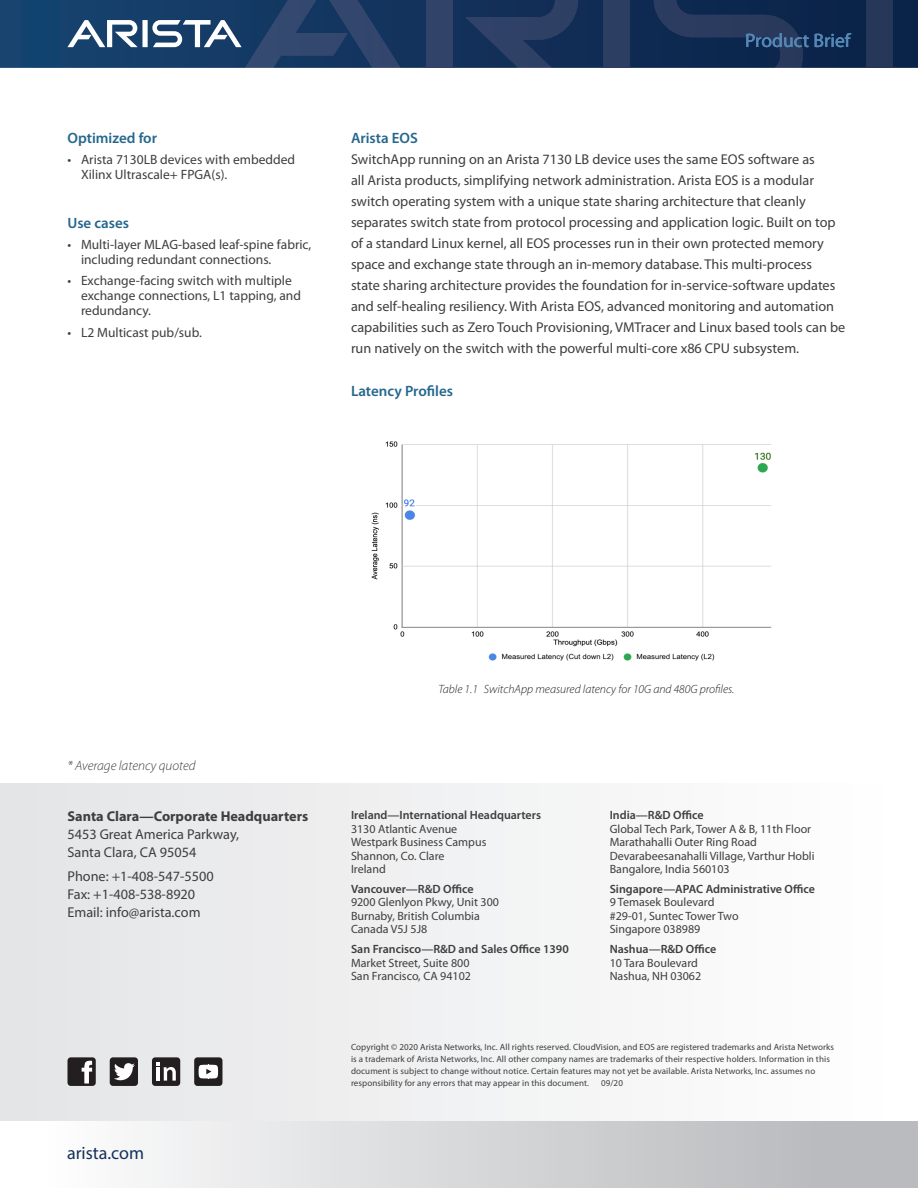
<style>
.page{position:relative;width:918px;height:1188px;background:#fff}
.page>*{position:absolute;margin:0;border:0;box-sizing:border-box;transform-origin:0 0}
.t1{font:19.5px "Myriad Pro";color:#5588b7}
.t2{font:18px "Myriad Pro";color:#14315b}
.Main_body_subhead{font:600 15px "Myriad Pro";color:#25678d}
.Main_body_text{font:14.25px/21px "Myriad Pro";color:#3e3e3f}
.t3{font:700 14.25px "Myriad Pro";color:#3e3e3f}
.Bullet_text{font:13.5px/15px "Myriad Pro";color:#3e3e3f}
.Bullet_text-2{font:italic 300 13.5px "Myriad Pro";color:#3e3e3f}
.t4{font:12px/13.5px "Myriad Pro";color:#3e3e3f}
.t5{font:600 12px "Myriad Pro";color:#3e3e3f}
.Captions{font:italic 300 12px "Myriad Pro";color:#231f20}
.t6{font:9px/12px "Myriad Pro";letter-spacing:.01em;color:#3e3e3f}
</style>
<div class="page">
<svg style="left:0;top:0;width:918px;height:68px;background:#103059"></svg>
<div style="left:426px;top:0;width:26px;height:68px;background:#314369"></div>
<svg style="left:465px;top:0;width:113px;height:68px;background:#1f365d"></svg>
<svg style="left:67px;top:0;width:333px;height:68px;background:#2f4e74"></svg>
<div style="left:604px;top:0;width:26px;height:68px;background:#2d3e63"></div>
<svg style="left:654px;top:0;width:149px;height:68px;background:#182f54"></svg>
<div style="left:867px;top:0;width:26px;height:68px;background:#273759"></div>
<div style="left:0;top:1120px;width:918px;height:68px;background:linear-gradient(to right,#fff,#b3b4b7)"></div>
<div style="left:0;top:783px;width:918px;height:337px;background:linear-gradient(to right,#e4e4e6,#fff)"></div>
<div style="left:67px;top:1057px;width:29px;height:29px;background:#231f20;border-radius:3px"></div>
<div style="left:110px;top:1057px;width:28px;height:29px;background:#231f20;border-radius:3px"></div>
<div style="left:152px;top:1057px;width:28px;height:29px;background:#231f20;border-radius:3px"></div>
<div style="left:194px;top:1057px;width:28px;height:29px;background:#231f20;border-radius:3px"></div>
<svg style="left:82px;top:1060px;width:10px;height:24px"></svg>
<svg style="left:114px;top:1063px;width:21px;height:17px"></svg>
<svg style="left:157px;top:1063px;width:19px;height:18px"></svg>
<svg style="left:199px;top:1065px;width:19px;height:14px"></svg>
<img style="left:371px;top:441px;width:401px;height:220px">
<p class="Main_body_subhead" style="left:68px;top:130px;width:91px">Optimized for</p>
<p class="Bullet_text" style="left:81px;top:152px;width:216px;text-indent:-14px">• Arista 7130LB devices with embedded<br>Xilinx Ultrascale+ FPGA(s).</p>
<p class="Main_body_subhead" style="left:68px;top:215px;width:63px">Use cases</p>
<p class="Bullet_text" style="left:81px;top:237px;width:232px;text-indent:-14px">• Multi-layer MLAG-based leaf-spine fabric, including redundant connections.</p>
<p class="Bullet_text" style="left:81px;top:273px;width:221px;text-indent:-14px">• Exchange-facing switch with multiple exchange connections, L1 tapping, and redundancy.</p>
<p class="Bullet_text" style="left:68px;top:325px;width:136px">• L2 Multicast pub/sub.</p>
<h1 class="t1" style="left:745px;top:29px;width:107px">Product Brief</h1>
<p class="Main_body_subhead" style="left:351px;top:130px;width:68px">Arista EOS</p>
<p class="Main_body_text" style="left:351px;top:149px;width:496px">SwitchApp running on an Arista 7130 LB device uses the same EOS software as<br>all Arista products, simplifying network administration. Arista EOS is a modular switch operating system with a unique state sharing architecture that cleanly separates switch state from protocol processing and application logic. Built on top of a standard Linux kernel, all EOS processes run in their own protected memory space and exchange state through an in-memory database. This multi-process<br>state sharing architecture provides the foundation for in-service-software updates and self-healing resiliency. With Arista EOS, advanced monitoring and automation capabilities such as Zero Touch Provisioning, VMTracer and Linux based tools can be run natively on the switch with the powerful multi-core x86 CPU subsystem.</p>
<p class="Main_body_subhead" style="left:351px;top:383px;width:104px">Latency Profiles</p>
<p class="Bullet_text-2" style="left:68px;top:759px;width:130px">* Average latency quoted</p>
<p class="t3" style="left:68px;top:807px;width:242px">Santa Clara—Corporate Headquarters</p>
<p class="Main_body_text" style="left:68px;top:825px;width:173px;line-height:18px">5453 Great America Parkway,<br>Santa Clara, CA 95054</p>
<p class="Main_body_text" style="left:68px;top:867px;width:148px;line-height:18px">Phone: +1-408-547-5500<br>Fax: +1-408-538-8920<br>Email: info@arista.com</p>
<p class="t2" style="left:67px;top:1142px;width:79px">arista.com</p>
<p class="Captions" style="left:438px;top:683px;width:297px">Table 1.1 SwitchApp measured latency for 10G and 480G profiles.</p>
<p class="t5" style="left:351px;top:808px;width:192px">Ireland—International Headquarters</p>
<p class="t4" style="left:351px;top:822px;width:137px">3130 Atlantic Avenue<br>Westpark Business Campus<br>Shannon, Co. Clare<br>Ireland</p>
<p class="t5" style="left:351px;top:882px;width:124px">Vancouver—R&amp;D Office</p>
<p class="t4" style="left:351px;top:896px;width:150px">9200 Glenlyon Pkwy, Unit 300<br>Burnaby, British Columbia<br>Canada V5J 5J8</p>
<p class="t5" style="left:351px;top:943px;width:219px">San Francisco—R&amp;D and Sales Office 1390</p>
<p class="t4" style="left:351px;top:956px;width:122px">Market Street, Suite 800<br>San Francisco, CA 94102</p>
<p class="t5" style="left:610px;top:808px;width:95px">India—R&amp;D Office</p>
<p class="t4" style="left:610px;top:822px;width:206px">Global Tech Park, Tower A &amp; B, 11th Floor Marathahalli Outer Ring Road Devarabeesanahalli Village, Varthur Hobli Bangalore, India 560103</p>
<p class="t5" style="left:610px;top:882px;width:207px">Singapore—APAC Administrative Office</p>
<p class="t4" style="left:610px;top:896px;width:130px">9 Temasek Boulevard #29-01, Suntec Tower Two<br>Singapore 038989</p>
<p class="t5" style="left:610px;top:943px;width:108px">Nashua—R&amp;D Office</p>
<p class="t4" style="left:610px;top:956px;width:93px">10 Tara Boulevard<br>Nashua, NH 03062</p>
<p class="t6" style="left:351px;top:1041px;width:485px">Copyright © 2020 Arista Networks, Inc. All rights reserved. CloudVision, and EOS are registered trademarks and Arista Networks is a trademark of Arista Networks, Inc. All other company names are trademarks of their respective holders. Information in this document is subject to change without notice. Certain features may not yet be available. Arista Networks, Inc. assumes no responsibility for any errors that may appear in this document.</p>
<p class="t6" style="left:601px;top:1077px;width:23px">09/20</p>
</div>
